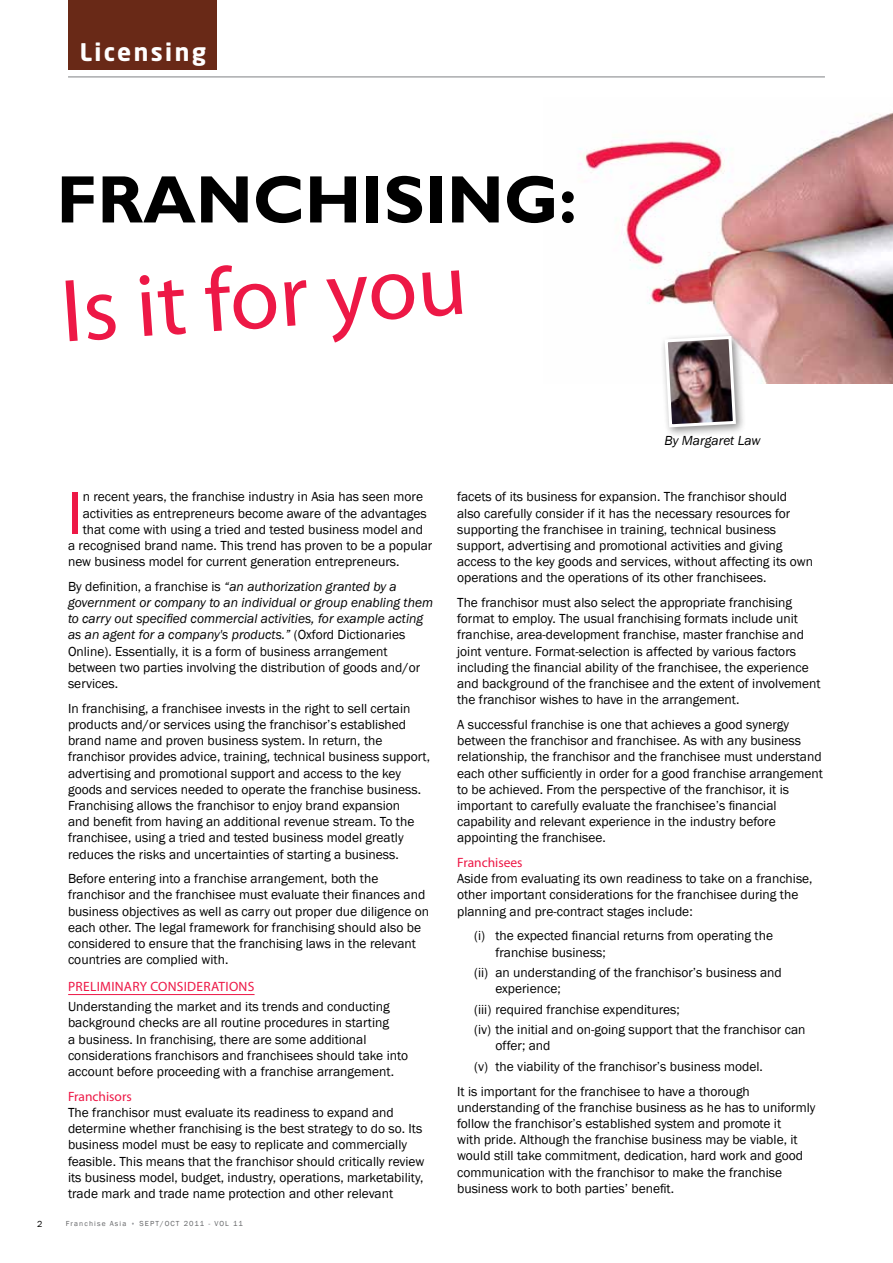
<style>
.page{position:relative;width:893px;height:1263px;background:#fff}
.page>*{position:absolute;margin:0;border:0;box-sizing:border-box;transform-origin:0 0}
.t1{font:90px "Myriad Pro";color:#ed1846}
.t2{font:700 67.5px "Gill Sans";color:#000}
.t3{font:61.5px "Myriad Pro";color:#ed1846}
.t4{font:700 24px "Neo Sans Std";letter-spacing:.1em;color:#fff}
.t5{font:13.5px/16.2px "Franklin Gothic";color:#000}
.t6{font:italic 13.5px/16.2px "Franklin Gothic";color:#000}
.t7{font:13.5px "Myriad Pro";letter-spacing:.02em;color:#ed1846}
.t8{font:9px "Franklin Gothic";color:#000}
.t9{font:7.5px "Franklin Gothic";letter-spacing:.15em;color:#636466}
.s1{font-style:normal}
</style>
<div class="page">
<div style="left:68px;top:0;width:149px;height:69px;background:#692917"></div>
<hr style="left:68px;top:77px;width:757px;height:1px;background:#808285">
<img style="left:579px;top:112px;width:314px;height:271px">
<hr style="left:68px;top:994px;width:187px;height:1px;background:#ed1846">
<div style="left:660px;top:331px;width:87px;height:107px;background:#000;opacity:.45"></div>
<img style="left:663px;top:334px;width:74px;height:95px">
<h3 class="t4" style="left:80px;top:37px;width:128px">Licensing</h3>
<h2 class="t2" style="left:57px;top:159px;width:522px">FRANCHISING:</h2>
<h1 class="t1" style="left:57px;top:256px;width:417px;rotate:-4deg">Is itforyou</h1>
<p class="t6" style="left:665px;top:432px;width:98px">By Margaret Law</p>
<h3 class="t3" style="left:68px;top:475px;width:16px">I</h3>
<p class="t5" style="left:83px;top:489px;width:342px">n recent years, the franchise industry in Asia has seen more</p>
<p class="t5" style="left:83px;top:505px;width:345px">activities as entrepreneurs become aware of the advantages</p>
<p class="t5" style="left:83px;top:521px;width:342px">that come with using a tried and tested business model and</p>
<p class="t5" style="left:68px;top:538px;width:366px">a recognised brand name. This trend has proven to be a popular</p>
<p class="t5" style="left:68px;top:554px;width:333px">new business model for current generation entrepreneurs.</p>
<p class="t6" style="left:68px;top:578px;width:367px"><span class="s1">By definition, a franchise is</span> “an authorization granted by a government or company to an individual or group enabling them to carry out specified commercial activities, for example acting as an agent for a company's products.” <span class="s1">(Oxford Dictionaries Online). Essentially, it is a form of business arrangement between two parties involving the distribution of goods and/or services.</span></p>
<p class="t5" style="left:68px;top:700px;width:364px">In franchising, a franchisee invests in the right to sell certain products and/or services using the franchisor’s established brand name and proven business system. In return, the franchisor provides advice, training, technical business support, advertising and promotional support and access to the key goods and services needed to operate the franchise business.<br>Franchising allows the franchisor to enjoy brand expansion<br>and benefit from having an additional revenue stream. To the franchisee, using a tried and tested business model greatly reduces the risks and uncertainties of starting a business.</p>
<p class="t5" style="left:68px;top:871px;width:363px">Before entering into a franchise arrangement, both the franchisor and the franchisee must evaluate their finances and business objectives as well as carry out proper due diligence on each other. The legal framework for franchising should also be considered to ensure that the franchising laws in the relevant countries are complied with.</p>
<p class="t7" style="left:68px;top:978px;width:188px">Preliminary Considerations</p>
<p class="t5" style="left:68px;top:999px;width:341px">Understanding the market and its trends and conducting background checks are all routine procedures in starting<br>a business. In franchising, there are some additional considerations franchisors and franchisees should take into account before proceeding with a franchise arrangement.</p>
<p class="t7" style="left:68px;top:1088px;width:65px">Franchisors</p>
<p class="t5" style="left:68px;top:1105px;width:358px">The franchisor must evaluate its readiness to expand and determine whether franchising is the best strategy to do so. Its business model must be easy to replicate and commercially feasible. This means that the franchisor should critically review its business model, budget, industry, operations, marketability, trade mark and trade name protection and other relevant</p>
<p class="t8" style="left:37px;top:1218px;width:7px">2</p>
<p class="t9" style="left:66px;top:1218px;width:62px">Franchise Asia</p>
<p class="t9" style="left:139px;top:1218px;width:105px">SEPT/OCT 2011 - VOL 11</p>
<p class="t5" style="left:457px;top:489px;width:357px">facets of its business for expansion. The franchisor should also carefully consider if it has the necessary resources for supporting the franchisee in training, technical business support, advertising and promotional activities and giving access to the key goods and services, without affecting its own operations and the operations of its other franchisees.</p>
<p class="t5" style="left:457px;top:595px;width:365px">The franchisor must also select the appropriate franchising format to employ. The usual franchising formats include unit franchise, area-development franchise, master franchise and joint venture. Format-selection is affected by various factors including the financial ability of the franchisee, the experience and background of the franchisee and the extent of involvement the franchisor wishes to have in the arrangement.</p>
<p class="t5" style="left:457px;top:717px;width:367px">A successful franchise is one that achieves a good synergy between the franchisor and franchisee. As with any business relationship, the franchisor and the franchisee must understand each other sufficiently in order for a good franchise arrangement to be achieved. From the perspective of the franchisor, it is important to carefully evaluate the franchisee’s financial capability and relevant experience in the industry before appointing the franchisee.</p>
<p class="t7" style="left:457px;top:854px;width:67px">Franchisees</p>
<p class="t5" style="left:457px;top:871px;width:357px">Aside from evaluating its own readiness to take on a franchise, other important considerations for the franchisee during the planning and pre-contract stages include:</p>
<p class="t5" style="left:495px;top:928px;width:279px;text-indent:-21px">(i) the expected financial returns from operating the franchise business;</p>
<p class="t5" style="left:495px;top:965px;width:288px;text-indent:-21px">(ii) an understanding of the franchisor’s business and experience;</p>
<p class="t5" style="left:474px;top:999px;width:333px;line-height:20.4px">(iii) required franchise expenditures;<br>(iv) the initial and on-going support that the franchisor can</p>
<p class="t5" style="left:474px;top:1036px;width:290px;line-height:20.4px;text-indent:21px">offer; and<br>(v) the viability of the franchisor’s business model.</p>
<p class="t5" style="left:457px;top:1083px;width:360px">It is important for the franchisee to have a thorough understanding of the franchise business as he has to uniformly follow the franchisor’s established system and promote it<br>with pride. Although the franchise business may be viable, it would still take commitment, dedication, hard work and good communication with the franchisor to make the franchise business work to both parties’ benefit.</p>
</div>
